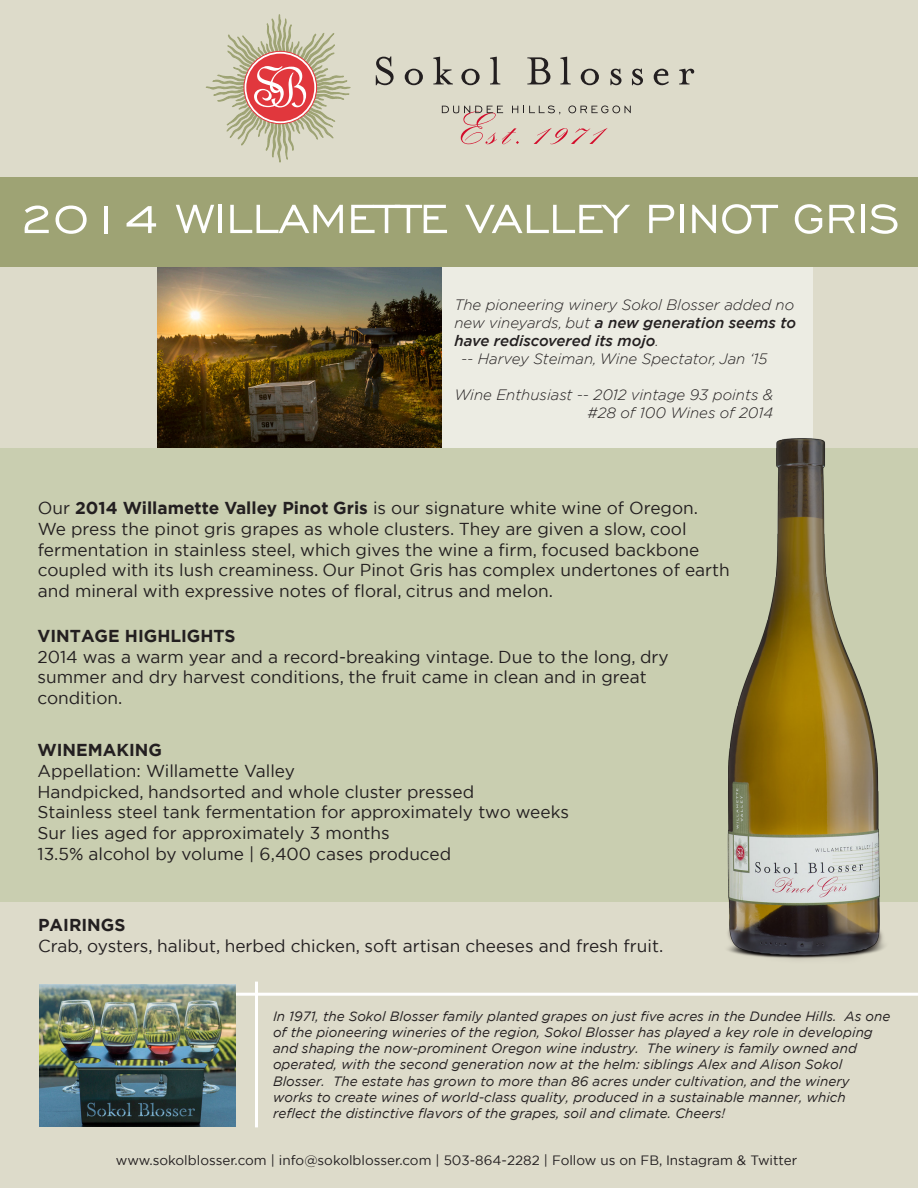
<style>
.page{position:relative;width:918px;height:1188px;background:#dddbca}
.page>*{position:absolute;margin:0;border:0;box-sizing:border-box;transform-origin:0 0}
.t1{font:52.5px "Engravers Gothic BT";color:#fff}
.t2{font:17.25px/20.7px "Gotham";color:#231f20}
.t3{font:700 17.25px "Gotham";color:#231f20}
.t4{font:italic 300 15px/18px "Gotham";color:#231f20}
.t5{font:italic 13.5px/16.2px "Gotham";color:#231f20}
.t6{font:13.5px "Gotham";color:#231f20}
.s1{font-weight:500}
.s2{font-weight:700}
</style>
<div class="page">
<hr style="left:255px;top:982px;width:3px;height:145px;background:#fff">
<hr style="left:218px;top:993px;width:700px;height:3px;background:#fff">
<img style="left:40px;top:985px;width:196px;height:141px">
<svg style="left:206px;top:14px;width:145px;height:148px"></svg>
<svg style="left:376px;top:56px;width:18px;height:29px"></svg>
<svg style="left:405px;top:69px;width:18px;height:16px"></svg>
<svg style="left:433px;top:57px;width:20px;height:27px"></svg>
<svg style="left:461px;top:69px;width:19px;height:16px"></svg>
<svg style="left:490px;top:57px;width:10px;height:27px"></svg>
<svg style="left:527px;top:57px;width:23px;height:27px"></svg>
<svg style="left:560px;top:57px;width:11px;height:27px"></svg>
<svg style="left:581px;top:69px;width:18px;height:16px"></svg>
<svg style="left:610px;top:69px;width:12px;height:16px"></svg>
<svg style="left:632px;top:69px;width:11px;height:16px"></svg>
<svg style="left:654px;top:69px;width:15px;height:16px"></svg>
<svg style="left:679px;top:69px;width:15px;height:15px"></svg>
<svg style="left:442px;top:106px;width:189px;height:38px"></svg>
<div style="left:434px;top:257px;width:378px;height:205px;background:#ecece3"></div>
<img style="left:158px;top:267px;width:283px;height:181px">
<div style="left:0;top:177px;width:918px;height:90px;background:#9ea374"></div>
<div style="left:0;top:448px;width:918px;height:454px;background:#c9ceb0"></div>
<img style="left:727px;top:426px;width:158px;height:534px">
<p class="t1" style="left:19px;top:190px;width:883px">2014 WILLAMETTE VALLEY PINOT GRIS</p>
<p class="t4" style="left:454px;top:295px;width:343px">The pioneering winery Sokol Blosser added no new vineyards, but <span class="s1">a new generation seems to have rediscovered its mojo</span>.</p>
<p class="t4" style="left:461px;top:349px;width:308px">-- Harvey Steiman, Wine Spectator, Jan ‘15</p>
<p class="t4" style="left:454px;top:385px;width:320px">Wine Enthusiast -- 2012 vintage 93 points &amp;</p>
<p class="t4" style="left:588px;top:403px;width:187px">#28 of 100 Wines of 2014</p>
<p class="t2" style="left:38px;top:498px;width:694px">Our <span class="s2">2014 Willamette Valley Pinot Gris</span> is our signature white wine of Oregon.<br>We press the pinot gris grapes as whole clusters. They are given a slow, cool fermentation in stainless steel, which gives the wine a firm, focused backbone coupled with its lush creaminess. Our Pinot Gris has complex undertones of earth and mineral with expressive notes of floral, citrus and melon.</p>
<p class="t3" style="left:38px;top:624px;width:200px">VINTAGE HIGHLIGHTS</p>
<p class="t2" style="left:38px;top:646px;width:633px">2014 was a warm year and a record-breaking vintage. Due to the long, dry summer and dry harvest conditions, the fruit came in clean and in great condition.</p>
<p class="t3" style="left:38px;top:739px;width:126px">WINEMAKING</p>
<p class="t2" style="left:38px;top:760px;width:259px">Appellation: Willamette Valley</p>
<p class="t2" style="left:38px;top:781px;width:438px">Handpicked, handsorted and whole cluster pressed</p>
<p class="t2" style="left:38px;top:802px;width:533px">Stainless steel tank fermentation for approximately two weeks</p>
<p class="t2" style="left:38px;top:822px;width:354px">Sur lies aged for approximately 3 months</p>
<p class="t2" style="left:38px;top:843px;width:415px">13.5% alcohol by volume | 6,400 cases produced</p>
<p class="t3" style="left:38px;top:914px;width:89px">PAIRINGS</p>
<p class="t2" style="left:38px;top:935px;width:627px">Crab, oysters, halibut, herbed chicken, soft artisan cheeses and fresh fruit.</p>
<p class="t5" style="left:273px;top:1008px;width:619px">In 1971, the Sokol Blosser family planted grapes on just five acres in the Dundee Hills. As one of the pioneering wineries of the region, Sokol Blosser has played a key role in developing and shaping the now-prominent Oregon wine industry. The winery is family owned and operated, with the second generation now at the helm: siblings Alex and Alison Sokol Blosser. The estate has grown to more than 86 acres under cultivation, and the winery works to create wines of world-class quality, produced in a sustainable manner, which reflect the distinctive flavors of the grapes, soil and climate. Cheers!</p>
<p class="t6" style="left:116px;top:1151px;width:683px">www.sokolblosser.com | info@sokolblosser.com | 503-864-2282 | Follow us on FB, Instagram &amp; Twitter</p>
</div>
